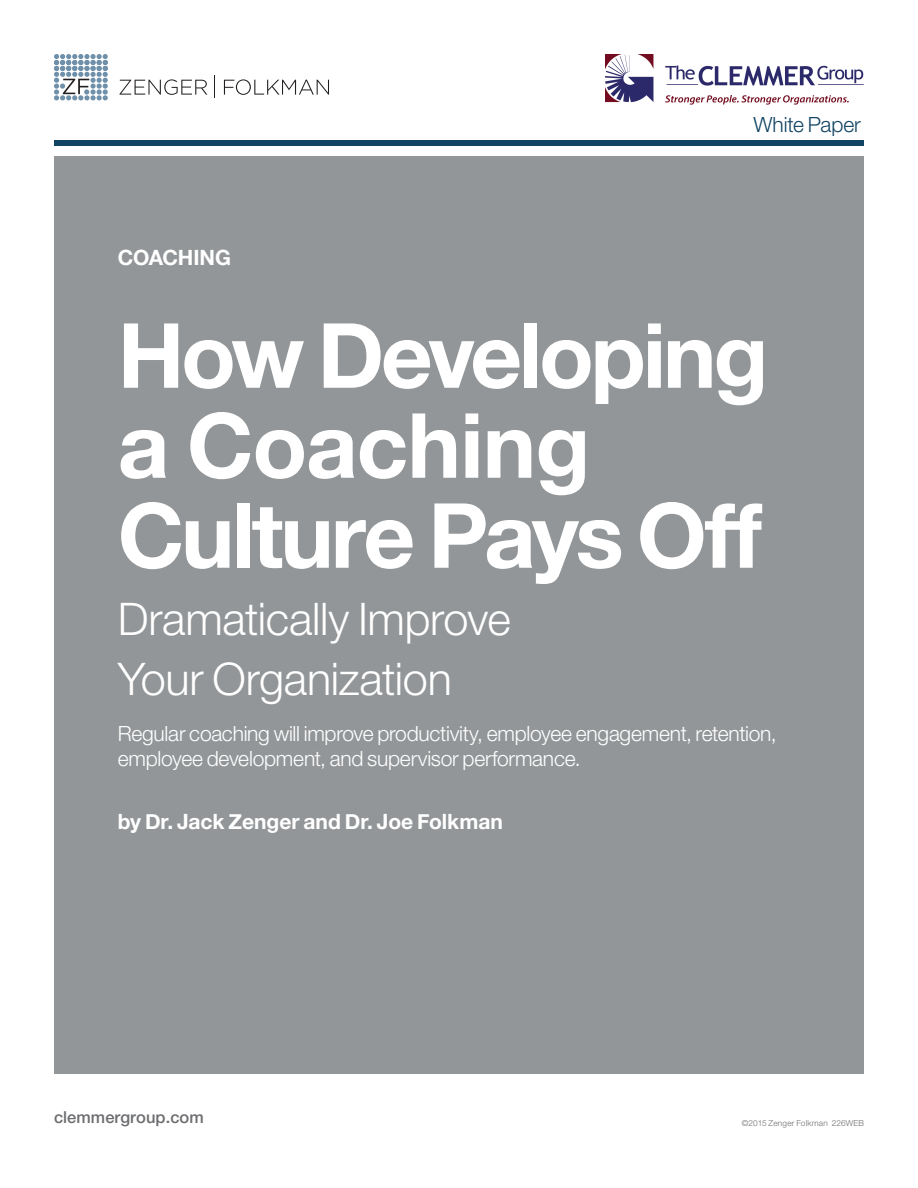
<style>
.page{position:relative;width:918px;height:1188px;background:#fff}
.page>*{position:absolute;margin:0;border:0;box-sizing:border-box;transform-origin:0 0}
.Cover_-title{font:700 90px/90px "Helvetica Neue";letter-spacing:-.035em;color:#fff}
.Cover_-_subtitle{font:300 45px/60px "Helvetica Neue";letter-spacing:-.005em;color:#fff}
.Cover_-deck{font:300 21px/25.2px "Helvetica Neue";letter-spacing:-.01em;color:#fff}
.Cover_-byline{font:700 21px "Helvetica Neue";color:#fff}
.t1{font:300 21px "Helvetica Neue";letter-spacing:-.005em;color:#114463}
.Cover_-super{font:700 21px "Helvetica Neue";letter-spacing:-.01em;color:#fff}
.t2{font:500 16.5px "Helvetica Neue";letter-spacing:.005em;color:#6c6d70}
.t3{font:300 8.25px "Helvetica Neue";letter-spacing:.02em;color:#6c6d70}
</style>
<div class="page">
<div style="left:54px;top:156px;width:810px;height:918px;background:#939698"></div>
<svg style="left:54px;top:54px;width:54px;height:46px"></svg>
<svg style="left:119px;top:79px;width:88px;height:16px"></svg>
<svg style="left:224px;top:79px;width:105px;height:16px"></svg>
<svg style="left:214px;top:76px;width:1px;height:22px"></svg>
<div style="left:54px;top:140px;width:810px;height:6px;background:#114463"></div>
<img style="left:605px;top:54px;width:259px;height:51px">
<p class="Cover_-super" style="left:118px;top:241px;width:115px">COACHING</p>
<p class="t1" style="left:754px;top:111px;width:109px">White Paper</p>
<p class="Cover_-title" style="left:118px;top:313px;width:652px">How Developing a Coaching<br>Culture Pays Off</p>
<p class="Cover_-_subtitle" style="left:118px;top:588px;width:395px">Dramatically Improve<br>Your Organization</p>
<p class="Cover_-deck" style="left:118px;top:720px;width:660px">Regular coaching will improve productivity, employee engagement, retention, employee development, and supervisor performance.</p>
<p class="Cover_-byline" style="left:118px;top:805px;width:387px">by Dr. Jack Zenger and Dr. Joe Folkman</p>
<p class="t2" style="left:54px;top:1107px;width:151px">clemmergroup.com</p>
<p class="t3" style="left:742px;top:1118px;width:124px">©2015 Zenger Folkman 226WEB</p>
</div>
